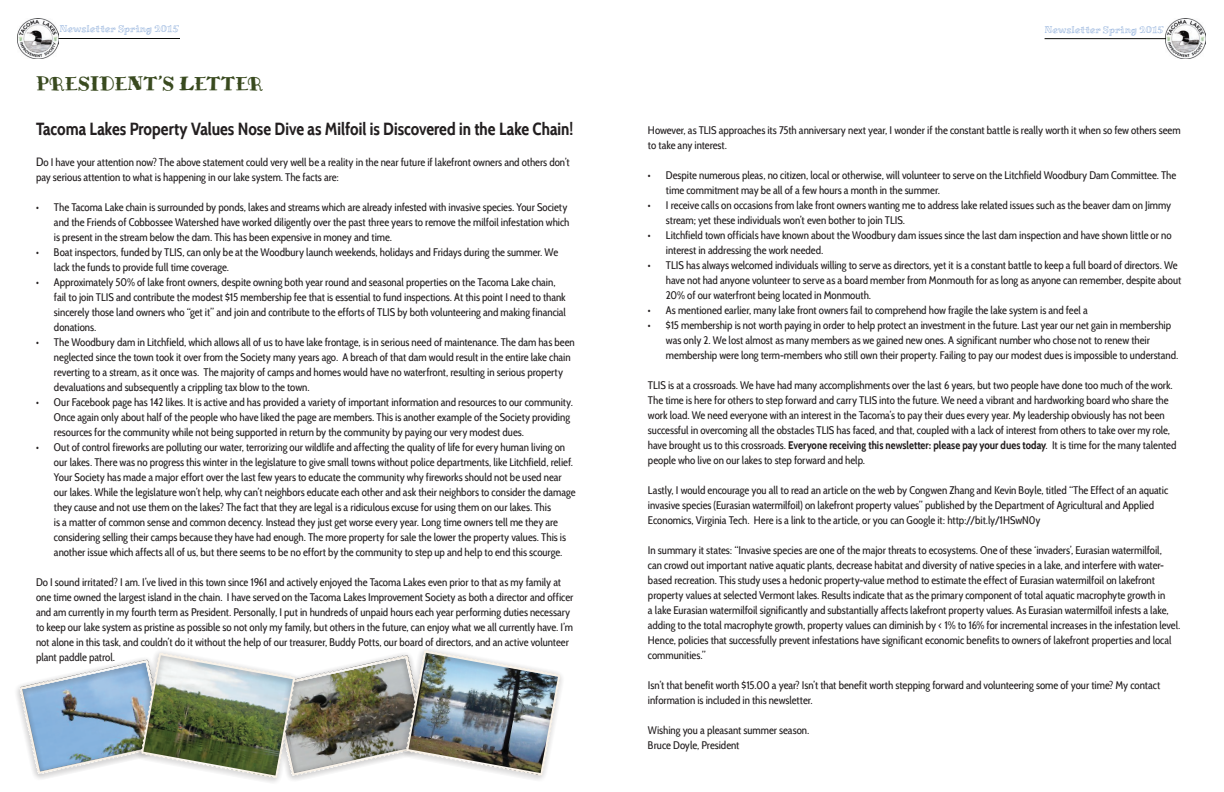
<style>
.page{position:relative;width:1224px;height:792px;background:#fff}
.page>*{position:absolute;margin:0;border:0;box-sizing:border-box;transform-origin:0 0}
.t1{font:20px "Miltonian Tattoo";letter-spacing:.01em;color:#394a1f}
.t2{font:700 17.5px "Cabin Condensed";color:#231f20}
.t3{font:11px/15px "Cabin Condensed";letter-spacing:-.005em;color:#231f20}
.t4{font:10px "Miltonian";letter-spacing:.005em;color:#92b1dc}
.s1{font-size:12px}
.s2{font-weight:700}
</style>
<div class="page">
<img style="left:18px;top:18px;width:41px;height:41px">
<hr style="left:59px;top:38px;width:121px;height:1px;background:#0c0c09">
<img style="left:1165px;top:18px;width:41px;height:41px">
<hr style="left:1045px;top:38px;width:121px;height:1px;background:#0c0c09">
<img style="left:16px;top:649px;width:546px;height:134px">
<p class="t4" style="left:60px;top:23px;width:121px">Newsletter Spring 2015</p>
<p class="t4" style="left:1045px;top:24px;width:121px">Newsletter Spring 2015</p>
<h1 class="t1" style="left:36px;top:72px;width:228px">PRESIDENT’S LETTER</h1>
<h2 class="t2" style="left:36px;top:118px;width:539px">Tacoma Lakes Property Values Nose Dive as Milfoil is Discovered in the Lake Chain!</h2>
<p class="t3" style="left:36px;top:154px;width:535px"><span class="s1">D</span>o I have your attention now? The above statement could very well be a reality in the near future if lakefront owners and others don’t pay serious attention to what is happening in our lake system. The facts are:</p>
<p class="t3" style="left:54px;top:199px;width:517px;text-indent:-18px">• The Tacoma Lake chain is surrounded by ponds, lakes and streams which are already infested with invasive species. Your Society and the Friends of Cobbossee Watershed have worked diligently over the past three years to remove the milfoil infestation which is present in the stream below the dam. This has been expensive in money and time.</p>
<p class="t3" style="left:54px;top:244px;width:506px;text-indent:-18px">• Boat inspectors, funded by TLIS, can only be at the Woodbury launch weekends, holidays and Fridays during the summer. We lack the funds to provide full time coverage.</p>
<p class="t3" style="left:54px;top:274px;width:514px;text-indent:-18px">• Approximately 50% of lake front owners, despite owning both year round and seasonal properties on the Tacoma Lake chain, fail to join TLIS and contribute the modest $15 membership fee that is essential to fund inspections. At this point I need to thank sincerely those land owners who “get it” and join and contribute to the efforts of TLIS by both volunteering and making financial donations.</p>
<p class="t3" style="left:54px;top:334px;width:522px;text-indent:-18px">• The Woodbury dam in Litchfield, which allows all of us to have lake frontage, is in serious need of maintenance. The dam has been neglected since the town took it over from the Society many years ago. A breach of that dam would result in the entire lake chain reverting to a stream, as it once was. The majority of camps and homes would have no waterfront, resulting in serious property devaluations and subsequently a crippling tax blow to the town.</p>
<p class="t3" style="left:54px;top:394px;width:521px;text-indent:-18px">• Our Facebook page has 142 likes. It is active and has provided a variety of important information and resources to our community.<br>Once again only about half of the people who have liked the page are members. This is another example of the Society providing resources for the community while not being supported in return by the community by paying our very modest dues.</p>
<p class="t3" style="left:54px;top:439px;width:523px;text-indent:-18px">• Out of control fireworks are polluting our water, terrorizing our wildlife and affecting the quality of life for every human living on our lakes. There was no progress this winter in the legislature to give small towns without police departments, like Litchfield, relief.<br>Your Society has made a major effort over the last few years to educate the community why fireworks should not be used near our lakes. While the legislature won’t help, why can’t neighbors educate each other and ask their neighbors to consider the damage they cause and not use them on the lakes? The fact that they are legal is a ridiculous excuse for using them on our lakes. This<br>is a matter of common sense and common decency. Instead they just get worse every year. Long time owners tell me they are considering selling their camps because they have had enough. The more property for sale the lower the property values. This is another issue which affects all of us, but there seems to be no effort by the community to step up and help to end this scourge.</p>
<p class="t3" style="left:36px;top:574px;width:539px">Do I sound irritated? I am. I’ve lived in this town since 1961 and actively enjoyed the Tacoma Lakes even prior to that as my family at one time owned the largest island in the chain. I have served on the Tacoma Lakes Improvement Society as both a director and officer and am currently in my fourth term as President. Personally, I put in hundreds of unpaid hours each year performing duties necessary to keep our lake system as pristine as possible so not only my family, but others in the future, can enjoy what we all currently have. I’m not alone in this task, and couldn’t do it without the help of our treasurer, Buddy Potts, our board of directors, and an active volunteer plant paddle patrol.</p>
<p class="t3" style="left:648px;top:123px;width:534px">However, as TLIS approaches its 75th anniversary next year, I wonder if the constant battle is really worth it when so few others seem to take any interest.</p>
<p class="t3" style="left:666px;top:168px;width:512px;text-indent:-18px">• Despite numerous pleas, no citizen, local or otherwise, will volunteer to serve on the Litchfield Woodbury Dam Committee. The time commitment may be all of a few hours a month in the summer.</p>
<p class="t3" style="left:666px;top:198px;width:507px;text-indent:-18px">• I receive calls on occasions from lake front owners wanting me to address lake related issues such as the beaver dam on Jimmy stream; yet these individuals won’t even bother to join TLIS.</p>
<p class="t3" style="left:666px;top:228px;width:507px;text-indent:-18px">• Litchfield town officials have known about the Woodbury dam issues since the last dam inspection and have shown little or no interest in addressing the work needed.</p>
<p class="t3" style="left:666px;top:258px;width:517px;text-indent:-18px">• TLIS has always welcomed individuals willing to serve as directors, yet it is a constant battle to keep a full board of directors. We have not had anyone volunteer to serve as a board member from Monmouth for as long as anyone can remember, despite about<br>20% of our waterfront being located in Monmouth.</p>
<p class="t3" style="left:648px;top:303px;width:442px">• As mentioned earlier, many lake front owners fail to comprehend how fragile the lake system is and feel a</p>
<p class="t3" style="left:666px;top:318px;width:514px;text-indent:-18px">• $15 membership is not worth paying in order to help protect an investment in the future. Last year our net gain in membership was only 2. We lost almost as many members as we gained new ones. A significant number who chose not to renew their membership were long term-members who still own their property. Failing to pay our modest dues is impossible to understand.</p>
<p class="t3" style="left:648px;top:378px;width:530px">TLIS is at a crossroads. We have had many accomplishments over the last 6 years, but two people have done too much of the work.<br>The time is here for others to step forward and carry TLIS into the future. We need a vibrant and hardworking board who share the work load. We need everyone with an interest in the Tacoma’s to pay their dues every year. My leadership obviously has not been successful in overcoming all the obstacles TLIS has faced, and that, coupled with a lack of interest from others to take over my role, have brought us to this crossroads. <span class="s2">Everyone receiving this newsletter: please pay your dues today</span>. It is time for the many talented people who live on our lakes to step forward and help.</p>
<p class="t3" style="left:648px;top:483px;width:522px">Lastly, I would encourage you all to read an article on the web by Congwen Zhang and Kevin Boyle, titled “The Effect of an aquatic invasive species (Eurasian watermilfoil) on lakefront property values” published by the Department of Agricultural and Applied<br>Economics, Virginia Tech. Here is a link to the article, or you can Google it: http://bit.ly/1HSwN0y</p>
<p class="t3" style="left:648px;top:543px;width:534px">In summary it states: “Invasive species are one of the major threats to ecosystems. One of these ‘invaders’, Eurasian watermilfoil,<br>can crowd out important native aquatic plants, decrease habitat and diversity of native species in a lake, and interfere with water&shy;based recreation. This study uses a hedonic property-value method to estimate the effect of Eurasian watermilfoil on lakefront property values at selected Vermont lakes. Results indicate that as the primary component of total aquatic macrophyte growth in<br>a lake Eurasian watermilfoil significantly and substantially affects lakefront property values. As Eurasian watermilfoil infests a lake, adding to the total macrophyte growth, property values can diminish by &lt; 1% to 16% for incremental increases in the infestation level.<br>Hence, policies that successfully prevent infestations have significant economic benefits to owners of lakefront properties and local communities.”</p>
<p class="t3" style="left:648px;top:678px;width:514px">Isn’t that benefit worth $15.00 a year? Isn’t that benefit worth stepping forward and volunteering some of your time? My contact information is included in this newsletter.</p>
<p class="t3" style="left:648px;top:723px;width:163px">Wishing you a pleasant summer season.<br>Bruce Doyle, President</p>
</div>
